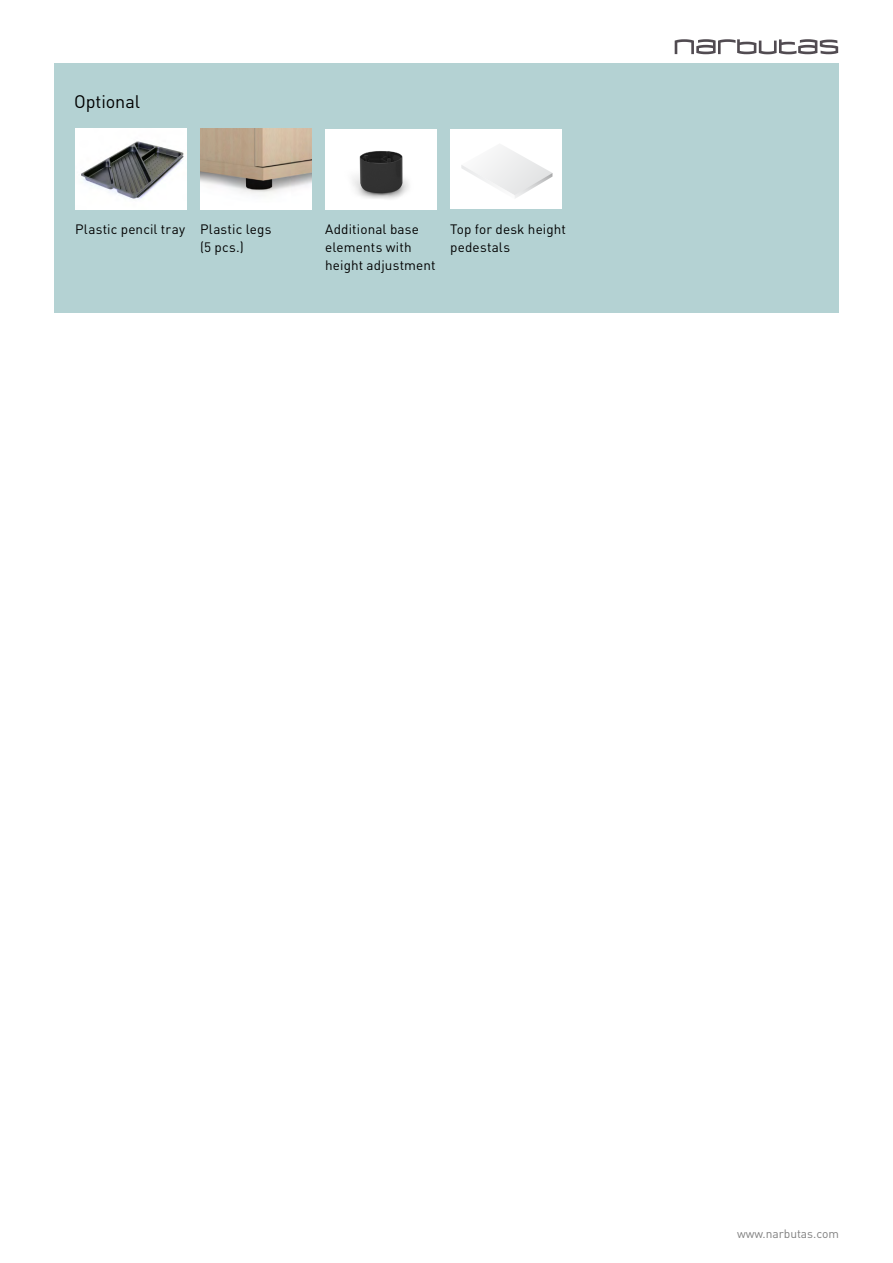
<style>
.page{position:relative;width:893px;height:1263px;background:#fff}
.page>*{position:absolute;margin:0;border:0;box-sizing:border-box;transform-origin:0 0}
.t1{font:18px "DIN Pro";letter-spacing:-.005em;color:#000}
.t2{font:13.5px/18px "DIN Pro";letter-spacing:.01em;color:#000}
.t3{font:12px "DIN Pro";color:#808080}
</style>
<div class="page">
<svg style="left:675px;top:39px;width:163px;height:15px"></svg>
<div style="left:54px;top:63px;width:785px;height:250px;background:#b4d2d3"></div>
<div style="left:450px;top:129px;width:111px;height:80px;background:#fff"></div>
<svg style="left:461px;top:146px;width:92px;height:52px"></svg>
<img style="left:200px;top:129px;width:112px;height:80px">
<div style="left:325px;top:129px;width:112px;height:81px;background:#fff"></div>
<img style="left:352px;top:151px;width:57px;height:48px">
<img style="left:75px;top:129px;width:112px;height:80px">
<h1 class="t1" style="left:74px;top:89px;width:67px">Optional</h1>
<p class="t2" style="left:200px;top:220px;width:73px;text-indent:-125px">Plastic pencil tray Plastic legs (5 pcs.)</p>
<p class="t2" style="left:325px;top:220px;width:112px">Additional base elements with height adjustment</p>
<p class="t2" style="left:450px;top:220px;width:117px">Top for desk height pedestals</p>
<p class="t3" style="left:737px;top:1225px;width:104px">www.narbutas.com</p>
</div>
